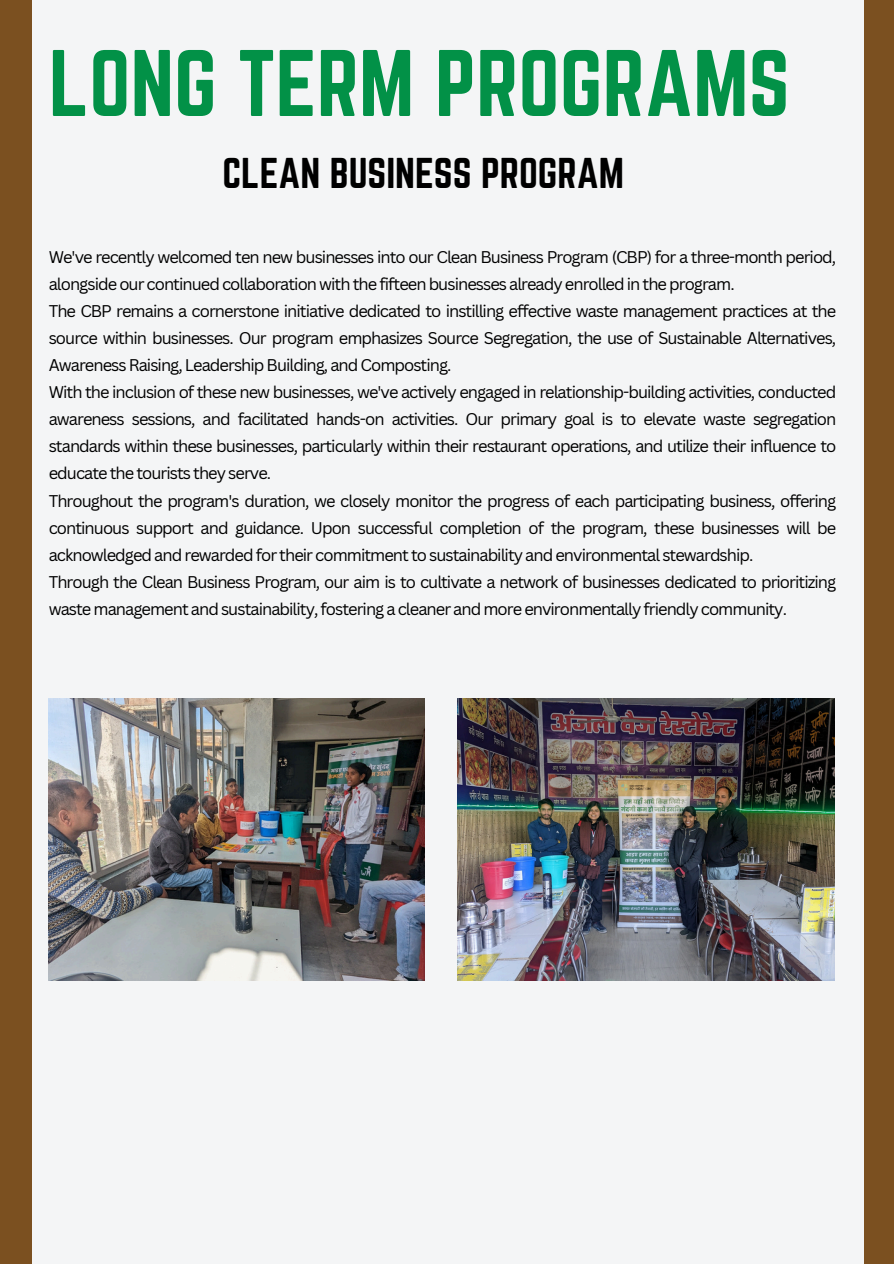
<style>
.page{position:relative;width:894px;height:1264px;background:#fff}
.page>*{position:absolute;margin:0;border:0;box-sizing:border-box;transform-origin:0 0}
.t1{font:82.5px "Norwester";color:#029147}
.t2{font:37.65px "Norwester";color:#000}
.t3{font:16.5px/27px "Canva Sans";letter-spacing:-.06em;color:#000;text-align:justify}
</style>
<div class="page">
<div style="left:0;top:0;width:893px;height:1263px;background:#f4f5f6"></div>
<div style="left:0;top:0;width:32px;height:1263px;background:#7b5020"></div>
<div style="left:863px;top:0;width:30px;height:1263px;background:#7b5020"></div>
<img style="left:49px;top:698px;width:375px;height:282px">
<img style="left:457px;top:698px;width:377px;height:282px">
<p class="t1" style="left:49px;top:33px;width:742px">LONG TERM PROGRAMS</p>
<p class="t2" style="left:222px;top:150px;width:403px">CLEAN BUSINESS PROGRAM</p>
<p class="t3" style="left:49px;top:243px;width:788px">We've recently welcomed ten new businesses into our Clean Business Program (CBP) for a three-month period, alongside our continued collaboration with the fifteen businesses already enrolled in the program.</p>
<p class="t3" style="left:49px;top:297px;width:788px">The CBP remains a cornerstone initiative dedicated to instilling effective waste management practices at the source within businesses. Our program emphasizes Source Segregation, the use of Sustainable Alternatives, Awareness Raising, Leadership Building, and Composting.</p>
<p class="t3" style="left:49px;top:378px;width:788px">With the inclusion of these new businesses, we've actively engaged in relationship-building activities, conducted awareness sessions, and facilitated hands-on activities. Our primary goal is to elevate waste segregation standards within these businesses, particularly within their restaurant operations, and utilize their influence to educate the tourists they serve.</p>
<p class="t3" style="left:49px;top:486px;width:788px">Throughout the program's duration, we closely monitor the progress of each participating business, offering continuous support and guidance. Upon successful completion of the program, these businesses will be acknowledged and rewarded for their commitment to sustainability and environmental stewardship.</p>
<p class="t3" style="left:49px;top:567px;width:788px">Through the Clean Business Program, our aim is to cultivate a network of businesses dedicated to prioritizing waste management and sustainability, fostering a cleaner and more environmentally friendly community.</p>
</div>
